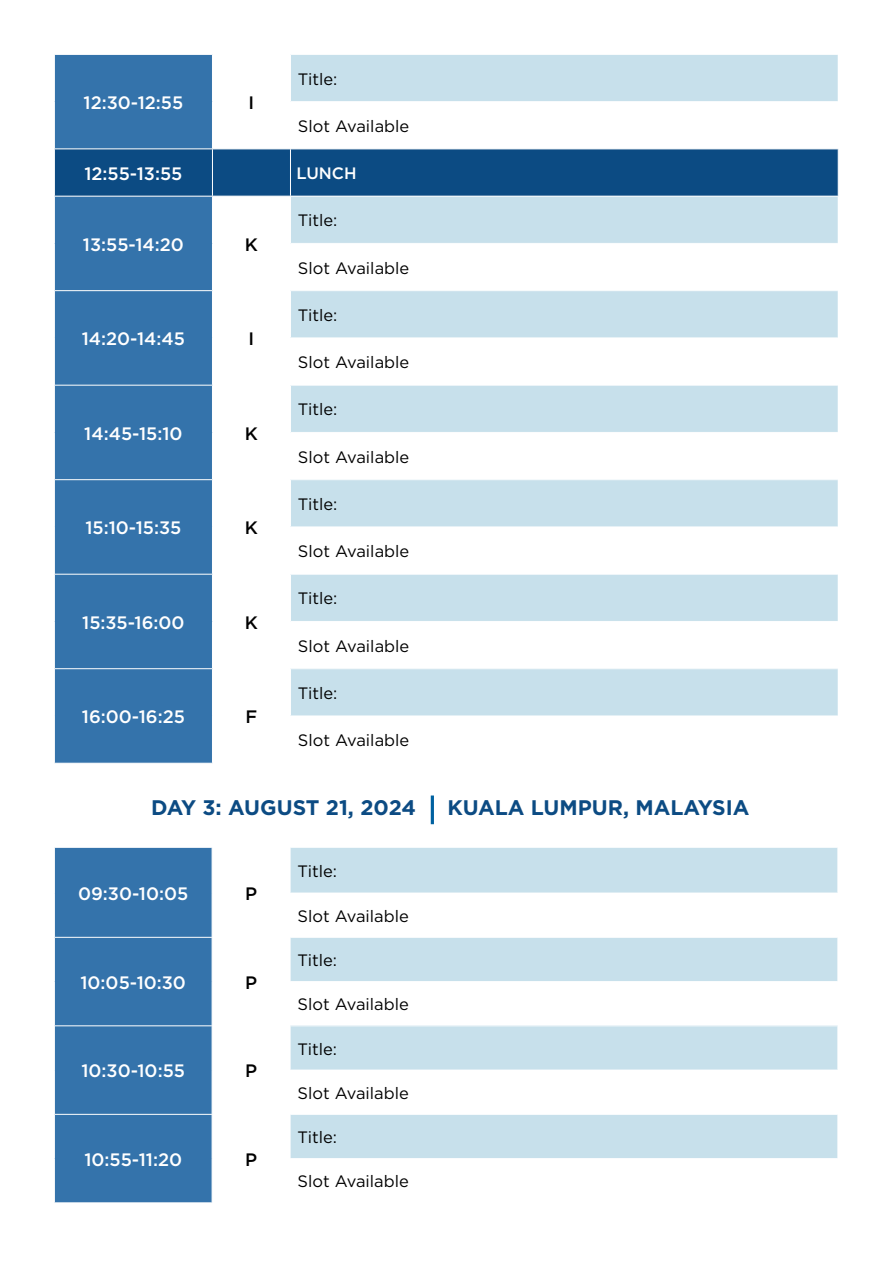
<style>
.page{position:relative;width:893px;height:1263px;background:#fff}
.page>*{position:absolute;margin:0;border:0;box-sizing:border-box;transform-origin:0 0}
.t1{font:700 21.15px "Gotham";color:#0c4b83}
.t2{font:500 18px "Gotham";color:#fff}
.t3{font:500 18px "Gotham";color:#000}
.t4{font:16.5px "Gotham";color:#000}
.t5{font:500 16.5px "Gotham";color:#fff}
</style>
<div class="page">
<hr style="left:431px;top:795px;width:3px;height:29px;background:#0061a0">
<div style="left:55px;top:848px;width:157px;height:354px;background:#3473ab"></div>
<div style="left:290px;top:847px;width:548px;height:46px;background:#c7e0eb"></div>
<div style="left:290px;top:937px;width:548px;height:44px;background:#c7e0eb"></div>
<div style="left:290px;top:1026px;width:548px;height:44px;background:#c7e0eb"></div>
<div style="left:290px;top:1114px;width:548px;height:44px;background:#c7e0eb"></div>
<hr style="left:290px;top:847px;width:548px;height:1px;background:#fff">
<hr style="left:290px;top:848px;width:1px;height:45px;background:#fff">
<hr style="left:837px;top:848px;width:1px;height:45px;background:#fff">
<hr style="left:55px;top:937px;width:157px;height:1px;background:#fff">
<hr style="left:290px;top:937px;width:548px;height:1px;background:#fff">
<hr style="left:290px;top:938px;width:1px;height:43px;background:#fff">
<hr style="left:837px;top:938px;width:1px;height:43px;background:#fff">
<hr style="left:55px;top:1025px;width:157px;height:1px;background:#fff">
<hr style="left:290px;top:1026px;width:1px;height:44px;background:#fff">
<hr style="left:837px;top:1026px;width:1px;height:44px;background:#fff">
<hr style="left:55px;top:1114px;width:157px;height:1px;background:#fff">
<hr style="left:290px;top:1114px;width:548px;height:1px;background:#fff">
<hr style="left:290px;top:1115px;width:1px;height:43px;background:#fff">
<hr style="left:837px;top:1115px;width:1px;height:43px;background:#fff">
<div style="left:55px;top:55px;width:157px;height:708px;background:#3473ab"></div>
<div style="left:290px;top:54px;width:548px;height:48px;background:#c7e0eb"></div>
<div style="left:55px;top:150px;width:783px;height:46px;background:#0c4b83"></div>
<div style="left:290px;top:196px;width:548px;height:47px;background:#c7e0eb"></div>
<div style="left:290px;top:291px;width:548px;height:47px;background:#c7e0eb"></div>
<div style="left:290px;top:385px;width:548px;height:47px;background:#c7e0eb"></div>
<div style="left:290px;top:480px;width:548px;height:47px;background:#c7e0eb"></div>
<div style="left:290px;top:574px;width:548px;height:47px;background:#c7e0eb"></div>
<div style="left:290px;top:669px;width:548px;height:47px;background:#c7e0eb"></div>
<hr style="left:290px;top:54px;width:549px;height:1px;background:#fff">
<hr style="left:290px;top:55px;width:1px;height:46px;background:#fff">
<hr style="left:290px;top:101px;width:549px;height:1px;background:#fff">
<hr style="left:290px;top:197px;width:1px;height:46px;background:#fff">
<hr style="left:55px;top:290px;width:157px;height:1px;background:#fff">
<hr style="left:290px;top:291px;width:1px;height:47px;background:#fff">
<hr style="left:55px;top:385px;width:157px;height:1px;background:#fff">
<hr style="left:290px;top:385px;width:549px;height:1px;background:#fff">
<hr style="left:290px;top:386px;width:1px;height:46px;background:#fff">
<hr style="left:55px;top:479px;width:157px;height:1px;background:#fff">
<hr style="left:290px;top:480px;width:1px;height:47px;background:#fff">
<hr style="left:55px;top:574px;width:157px;height:1px;background:#fff">
<hr style="left:290px;top:574px;width:549px;height:1px;background:#fff">
<hr style="left:290px;top:575px;width:1px;height:46px;background:#fff">
<hr style="left:55px;top:668px;width:157px;height:1px;background:#fff">
<hr style="left:290px;top:669px;width:1px;height:47px;background:#fff">
<hr style="left:54px;top:149px;width:158px;height:1px;background:#fff">
<hr style="left:54px;top:196px;width:158px;height:1px;background:#fff">
<hr style="left:212px;top:149px;width:1px;height:47px;background:#fff">
<hr style="left:290px;top:149px;width:1px;height:47px;background:#fff">
<hr style="left:290px;top:196px;width:549px;height:1px;background:#fff">
<p class="t2" style="left:84px;top:91px;width:101px">12:30-12:55</p>
<p class="t3" style="left:249px;top:91px;width:7px">I</p>
<p class="t4" style="left:298px;top:68px;width:41px">Title:</p>
<p class="t4" style="left:298px;top:115px;width:113px">Slot Available</p>
<p class="t2" style="left:84px;top:162px;width:100px">12:55-13:55</p>
<p class="t5" style="left:296px;top:162px;width:62px">LUNCH</p>
<p class="t2" style="left:83px;top:232px;width:102px">13:55-14:20</p>
<p class="t3" style="left:245px;top:232px;width:15px">K</p>
<p class="t2" style="left:82px;top:327px;width:105px">14:20-14:45</p>
<p class="t3" style="left:249px;top:327px;width:7px">I</p>
<p class="t2" style="left:84px;top:421px;width:100px">14:45-15:10</p>
<p class="t3" style="left:245px;top:421px;width:15px">K</p>
<p class="t2" style="left:85px;top:516px;width:97px">15:10-15:35</p>
<p class="t3" style="left:245px;top:516px;width:15px">K</p>
<p class="t2" style="left:82px;top:610px;width:104px">15:35-16:00</p>
<p class="t3" style="left:245px;top:610px;width:15px">K</p>
<p class="t2" style="left:82px;top:705px;width:105px">16:00-16:25</p>
<p class="t3" style="left:246px;top:705px;width:13px">F</p>
<p class="t4" style="left:298px;top:210px;width:41px">Title:</p>
<p class="t4" style="left:298px;top:257px;width:113px">Slot Available</p>
<p class="t4" style="left:298px;top:304px;width:41px">Title:</p>
<p class="t4" style="left:298px;top:352px;width:113px">Slot Available</p>
<p class="t4" style="left:298px;top:399px;width:41px">Title:</p>
<p class="t4" style="left:298px;top:446px;width:113px">Slot Available</p>
<p class="t4" style="left:298px;top:493px;width:41px">Title:</p>
<p class="t4" style="left:298px;top:541px;width:113px">Slot Available</p>
<p class="t4" style="left:298px;top:588px;width:41px">Title:</p>
<p class="t4" style="left:298px;top:635px;width:113px">Slot Available</p>
<p class="t4" style="left:298px;top:682px;width:41px">Title:</p>
<p class="t4" style="left:298px;top:730px;width:113px">Slot Available</p>
<p class="t1" style="left:151px;top:794px;width:266px">DAY 3: AUGUST 21, 2024</p>
<p class="t1" style="left:448px;top:793px;width:303px">KUALA LUMPUR, MALAYSIA</p>
<p class="t2" style="left:78px;top:881px;width:112px">09:30-10:05</p>
<p class="t3" style="left:245px;top:881px;width:14px">P</p>
<p class="t2" style="left:80px;top:971px;width:107px">10:05-10:30</p>
<p class="t3" style="left:245px;top:971px;width:14px">P</p>
<p class="t2" style="left:81px;top:1059px;width:105px">10:30-10:55</p>
<p class="t3" style="left:245px;top:1059px;width:14px">P</p>
<p class="t2" style="left:84px;top:1148px;width:99px">10:55-11:20</p>
<p class="t3" style="left:245px;top:1148px;width:14px">P</p>
<p class="t4" style="left:298px;top:860px;width:41px">Title:</p>
<p class="t4" style="left:298px;top:905px;width:113px">Slot Available</p>
<p class="t4" style="left:298px;top:950px;width:41px">Title:</p>
<p class="t4" style="left:298px;top:994px;width:113px">Slot Available</p>
<p class="t4" style="left:298px;top:1038px;width:41px">Title:</p>
<p class="t4" style="left:298px;top:1082px;width:113px">Slot Available</p>
<p class="t4" style="left:298px;top:1127px;width:41px">Title:</p>
<p class="t4" style="left:298px;top:1171px;width:113px">Slot Available</p>
</div>
